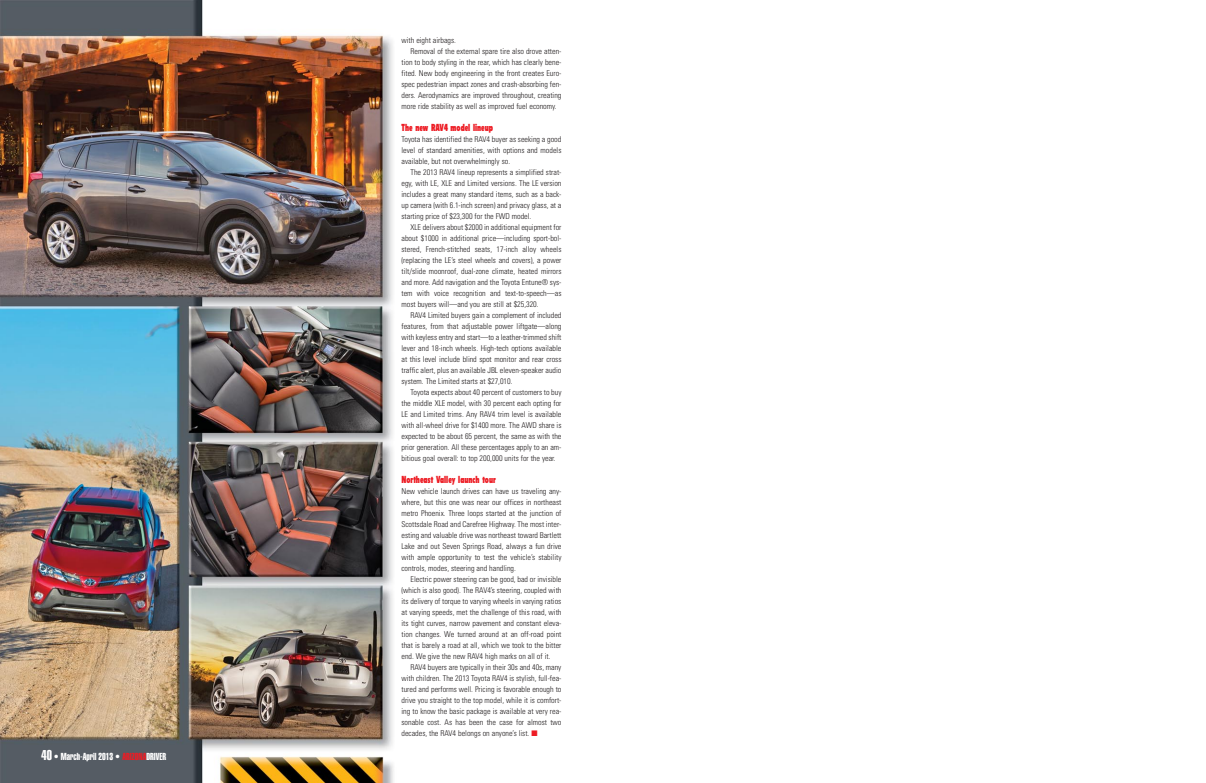
<style>
.page{position:relative;width:1206px;height:783px;background:#fff}
.page>*{position:absolute;margin:0;border:0;box-sizing:border-box;transform-origin:0 0}
.t1{font:900 condensed 10px "Flyer";color:#ed1c24}
.t2{font:10px "Helvetica Extra Compressed";color:#fff}
.t3{font:300 condensed 8px/11px "Univers";color:#231f20;text-align:justify}
.s1{font-size:14px}
.s2{color:#ed1c24}
</style>
<div class="page">
<img style="left:0;top:0;width:394px;height:783px">
<p class="t2" style="left:42px;top:753px;width:126px"><span class="s1">40</span> • March-April 2013 • <span class="s2">ARIZONA</span>DRIVER</p>
<p class="t3" style="left:401px;top:35px;width:56px">with eight airbags.</p>
<p class="t3" style="left:410px;top:46px;width:152px">Removal of the external spare tire also drove atten -</p>
<p class="t3" style="left:401px;top:57px;width:162px">tion to body styling in the rear, which has clearly bene-</p>
<p class="t3" style="left:401px;top:68px;width:162px">fited. New body engineering in the front creates Euro-</p>
<p class="t3" style="left:401px;top:79px;width:161px">spec pedestrian impact zones and crash-absorbing fen -</p>
<p class="t3" style="left:401px;top:90px;width:162px">ders. Aerodynamics are improved throughout, creating</p>
<p class="t3" style="left:401px;top:101px;width:157px">more ride stability as well as improved fuel economy.</p>
<p class="t1" style="left:401px;top:124px;width:93px">The new RAV4 model lineup</p>
<p class="t3" style="left:401px;top:134px;width:162px">Toyota has identified the RAV4 buyer as seeking a good level of standard amenities, with options and models available, but not overwhelmingly so.</p>
<p class="t3" style="left:401px;top:167px;width:162px;text-indent:9px">The 2013 RAV4 lineup represents a simplified strat&shy;egy, with LE, XLE and Limited versions. The LE version includes a great many standard items, such as a back&shy;up camera (with 6.1-inch screen) and privacy glass, at a starting price of $23,300 for the FWD model.</p>
<p class="t3" style="left:401px;top:222px;width:162px;text-indent:9px">XLE delivers about $2000 in additional equipment for about $1000 in additional price—including sport-bol&shy;stered, French-stitched seats, 17-inch alloy wheels (replacing the LE’s steel wheels and covers), a power tilt/slide moonroof, dual-zone climate, heated mirrors and more. Add navigation and the Toyota Entune® sys&shy;tem with voice recognition and text-to-speech—as most buyers will—and you are still at $25,320.</p>
<p class="t3" style="left:401px;top:310px;width:162px;text-indent:9px">RAV4 Limited buyers gain a complement of included features, from that adjustable power liftgate—along with keyless entry and start—to a leather-trimmed shift lever and 18-inch wheels. High-tech options available at this level include blind spot monitor and rear cross traffic alert, plus an available JBL eleven-speaker audio system. The Limited starts at $27,010.</p>
<p class="t3" style="left:401px;top:387px;width:162px;text-indent:9px">Toyota expects about 40 percent of customers to buy the middle XLE model, with 30 percent each opting for LE and Limited trims. Any RAV4 trim level is available with all-wheel drive for $1400 more. The AWD share is expected to be about 65 percent, the same as with the prior generation. All these percentages apply to an am - bitious goal overall: to top 200,000 units for the year.</p>
<p class="t1" style="left:401px;top:476px;width:96px">Northeast Valley launch tour</p>
<p class="t3" style="left:401px;top:486px;width:162px">New vehicle launch drives can have us traveling any&shy;where, but this one was near our offices in northeast metro Phoenix. Three loops started at the junction of Scotts dale Road and Carefree Highway. The most inter&shy;esting and valuable drive was northeast toward Bartlett Lake and out Seven Springs Road, always a fun drive with ample opportunity to test the vehicle’s stability controls, modes, steering and handling.</p>
<p class="t3" style="left:401px;top:574px;width:162px;text-indent:9px">Electric power steering can be good, bad or invisible (which is also good). The RAV4’s steering, coupled with its delivery of torque to varying wheels in varying ratios at varying speeds, met the challenge of this road, with its tight curves, narrow pavement and constant eleva&shy;tion changes. We turned around at an off-road point that is barely a road at all, which we took to the bitter end. We give the new RAV4 high marks on all of it.</p>
<p class="t3" style="left:401px;top:662px;width:162px;text-indent:9px">RAV4 buyers are typically in their 30s and 40s, many with children. The 2013 Toyota RAV4 is stylish, full-fea&shy;tured and performs well. Pricing is favorable enough to drive you straight to the top model, while it is comfort&shy;ing to know the basic package is available at very rea&shy;sonable cost. As has been the case for almost two decades, the RAV4 belongs on anyone’s list. <span class="s2">■</span></p>
</div>
